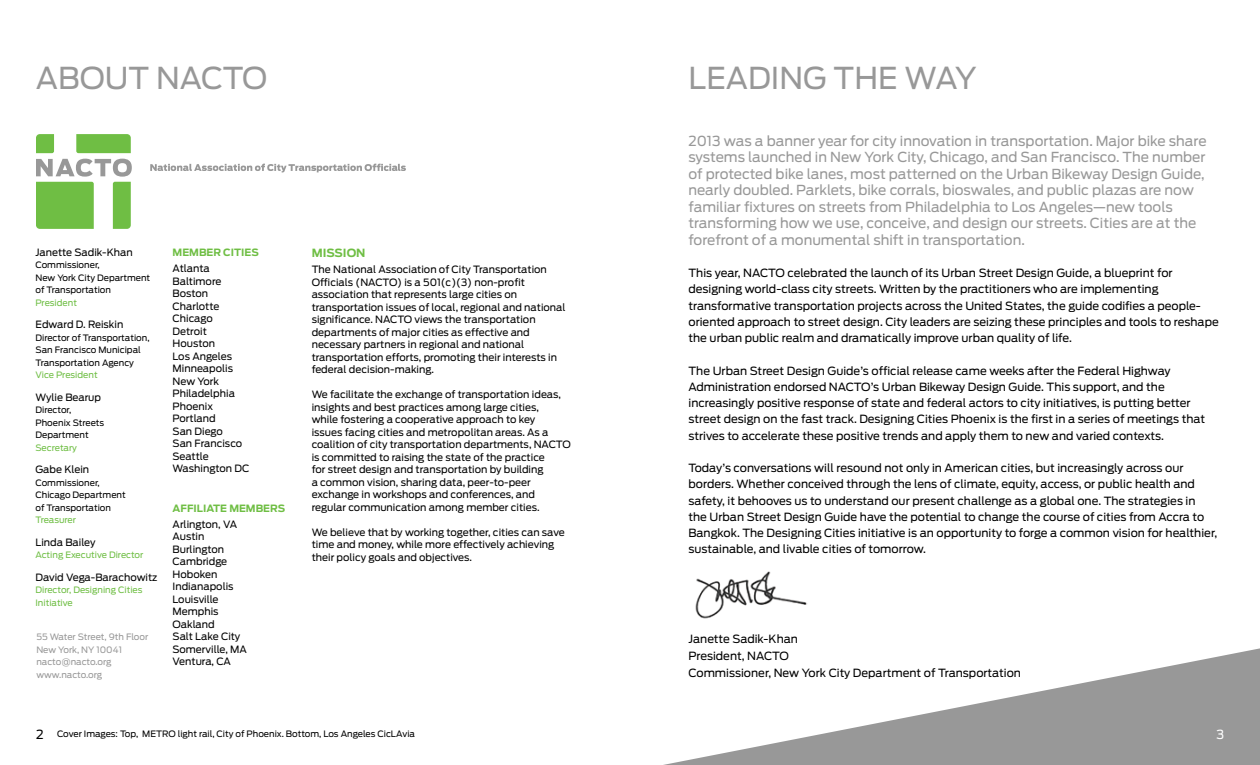
<style>
.page{position:relative;width:1260px;height:765px;background:#fff}
.page>*{position:absolute;margin:0;border:0;box-sizing:border-box;transform-origin:0 0}
.t1{font:30px "Antenna";color:#989898}
.t2{font:13.75px/16.5px "Antenna";color:#989898}
.t3{font:12.5px "Antenna";color:#000}
.t4{font:12.5px "Antenna";color:#fff}
.t5{font:11.25px/16.2px "Antenna";color:#000}
.t6{font:700 11.25px "Antenna";color:#6fbe44}
.t7{font:10px/12.5px "Antenna";color:#000}
.t8{font:700 10px "Antenna";color:#6fbe44}
.t9{font:8.75px/12.5px "Antenna";color:#000}
.t10{font:8.75px/12.5px "Antenna";color:#6fbe44}
.t11{font:8.75px/12.5px "Antenna";color:#989898}
</style>
<div class="page">
<svg style="left:663px;top:648px;width:597px;height:117px"></svg>
<svg style="left:36px;top:134px;width:18px;height:19px"></svg>
<svg style="left:76px;top:134px;width:55px;height:19px"></svg>
<svg style="left:36px;top:159px;width:96px;height:70px"></svg>
<svg style="left:150px;top:164px;width:256px;height:9px"></svg>
<img style="left:695px;top:571px;width:113px;height:48px">
<h1 class="t1" style="left:36px;top:60px;width:233px">ABOUT NACTO</h1>
<h1 class="t1" style="left:688px;top:60px;width:290px">LEADING THE WAY</h1>
<p class="t7" style="left:35px;top:246px;width:99px">Janette Sadik-Khan</p>
<p class="t9" style="left:35px;top:259px;width:116px">Commissioner,<br>New York City Department of Transportation</p>
<p class="t10" style="left:35px;top:297px;width:43px">President</p>
<p class="t7" style="left:35px;top:319px;width:89px">Edward D. Reiskin</p>
<p class="t9" style="left:35px;top:332px;width:116px">Director of Transportation,<br>San Francisco Municipal<br>Transportation Agency</p>
<p class="t10" style="left:35px;top:369px;width:64px">Vice President</p>
<p class="t7" style="left:35px;top:391px;width:67px">Wylie Bearup</p>
<p class="t9" style="left:35px;top:404px;width:70px">Director,<br>Phoenix Streets<br>Department</p>
<p class="t10" style="left:35px;top:442px;width:43px">Secretary</p>
<p class="t7" style="left:35px;top:464px;width:55px">Gabe Klein</p>
<p class="t9" style="left:35px;top:477px;width:92px">Commissioner,<br>Chicago Department of Transportation</p>
<p class="t10" style="left:35px;top:514px;width:42px">Treasurer</p>
<p class="t7" style="left:35px;top:536px;width:62px">Linda Bailey</p>
<p class="t10" style="left:35px;top:549px;width:109px">Acting Executive Director</p>
<p class="t7" style="left:35px;top:571px;width:123px">David Vega-Barachowitz</p>
<p class="t10" style="left:35px;top:584px;width:108px">Director, Designing Cities<br>Initiative</p>
<p class="t11" style="left:36px;top:631px;width:113px">55 Water Street, 9th Floor<br>New York, NY 10041 nacto@nacto.org www.nacto.org</p>
<p class="t8" style="left:173px;top:247px;width:88px">MEMBER CITIES</p>
<p class="t7" style="left:173px;top:263px;width:78px">Atlanta<br>Baltimore<br>Boston<br>Charlotte<br>Chicago<br>Detroit<br>Houston<br>Los Angeles<br>Minneapolis<br>New York<br>Philadelphia<br>Phoenix<br>Portland<br>San Diego<br>San Francisco<br>Seattle<br>Washington DC</p>
<p class="t8" style="left:173px;top:502px;width:114px">AFFILIATE MEMBERS</p>
<p class="t7" style="left:173px;top:518px;width:76px">Arlington, VA<br>Austin<br>Burlington<br>Cambridge<br>Hoboken<br>Indianapolis<br>Louisville<br>Memphis<br>Oakland<br>Salt Lake City<br>Somerville, MA<br>Ventura, CA</p>
<p class="t6" style="left:312px;top:246px;width:55px">MISSION</p>
<p class="t7" style="left:312px;top:264px;width:255px">The National Association of City Transportation Officials (NACTO) is a 501(c)(3) non-profit association that represents large cities on transportation issues of local, regional and national significance. NACTO views the transportation departments of major cities as effective and necessary partners in regional and national transportation efforts, promoting their interests in federal decision-making.</p>
<p class="t7" style="left:312px;top:389px;width:261px">We facilitate the exchange of transportation ideas, insights and best practices among large cities,<br>while fostering a cooperative approach to key<br>issues facing cities and metropolitan areas. As a coalition of city transportation departments, NACTO is committed to raising the state of the practice<br>for street design and transportation by building<br>a common vision, sharing data, peer-to-peer exchange in workshops and conferences, and regular communication among member cities.</p>
<p class="t7" style="left:312px;top:526px;width:255px">We believe that by working together, cities can save time and money, while more effectively achieving their policy goals and objectives.</p>
<p class="t3" style="left:36px;top:727px;width:9px">2</p>
<p class="t9" style="left:57px;top:728px;width:359px">Cover Images: Top, METRO light rail, City of Phoenix. Bottom, Los Angeles CicLAvia</p>
<p class="t2" style="left:688px;top:132px;width:520px">2013 was a banner year for city innovation in transportation. Major bike share systems launched in New York City, Chicago, and San Francisco. The number of protected bike lanes, most patterned on the Urban Bikeway Design Guide, nearly doubled. Parklets, bike corrals, bioswales, and public plazas are now familiar fixtures on streets from Philadelphia to Los Angeles—new tools transforming how we use, conceive, and design our streets. Cities are at the forefront of a monumental shift in transportation.</p>
<p class="t5" style="left:688px;top:265px;width:532px">This year, NACTO celebrated the launch of its Urban Street Design Guide, a blueprint for designing world-class city streets. Written by the practitioners who are implementing transformative transportation projects across the United States, the guide codifies a people&shy;oriented approach to street design. City leaders are seizing these principles and tools to reshape the urban public realm and dramatically improve urban quality of life.</p>
<p class="t5" style="left:688px;top:362px;width:518px">The Urban Street Design Guide’s official release came weeks after the Federal Highway Administration endorsed NACTO’s Urban Bikeway Design Guide. This support, and the increasingly positive response of state and federal actors to city initiatives, is putting better street design on the fast track. Designing Cities Phoenix is the first in a series of meetings that strives to accelerate these positive trends and apply them to new and varied contexts.</p>
<p class="t5" style="left:688px;top:460px;width:530px">Today’s conversations will resound not only in American cities, but increasingly across our borders. Whether conceived through the lens of climate, equity, access, or public health and safety, it behooves us to understand our present challenge as a global one. The strategies in<br>the Urban Street Design Guide have the potential to change the course of cities from Accra to Bangkok. The Designing Cities initiative is an opportunity to forge a common vision for healthier, sustainable, and livable cities of tomorrow.</p>
<p class="t5" style="left:688px;top:630px;width:334px;line-height:17.1px">Janette Sadik-Khan<br>President, NACTO<br>Commissioner, New York City Department of Transportation</p>
<p class="t4" style="left:1216px;top:727px;width:9px">3</p>
</div>
